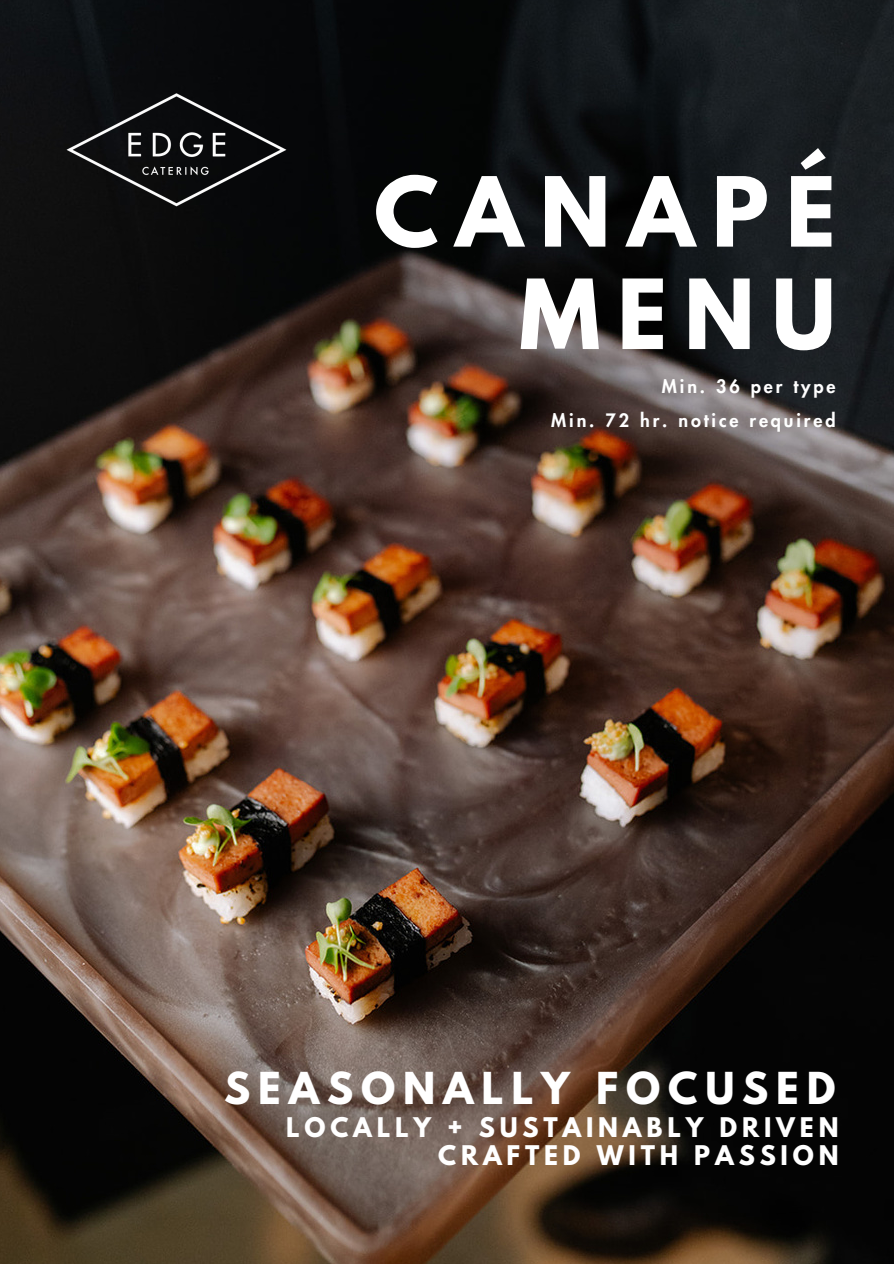
<style>
.page{position:relative;width:894px;height:1264px;background:#fff}
.page>*{position:absolute;margin:0;border:0;box-sizing:border-box;transform-origin:0 0}
.t1{font:700 85.5px/102.3px "League Spartan";letter-spacing:.2em;color:#fff;text-align:right}
.t2{font:700 39px "League Spartan";letter-spacing:.2em;color:#fff}
.t3{font:700 24px/28.2px "League Spartan";letter-spacing:.2em;color:#fff;text-align:right}
.t4{font:800 18px "Futura Std";letter-spacing:.16em;color:#fff}
</style>
<div class="page">
<img style="left:0;top:0;width:893px;height:1263px">
<img style="left:66px;top:89px;width:221px;height:121px">
<h1 class="t1" style="left:374px;top:172px;width:463px">CANAPÉ<br>MENU</h1>
<p class="t4" style="left:661px;top:378px;width:175px">Min. 36 per type</p>
<p class="t4" style="left:551px;top:412px;width:285px">Min. 72 hr. notice required</p>
<h2 class="t2" style="left:224px;top:1069px;width:612px">SEASONALLY FOCUSED</h2>
<h2 class="t3" style="left:286px;top:1116px;width:553px">LOCALLY + SUSTAINABLY DRIVEN<br>CRAFTED WITH PASSION</h2>
</div>
